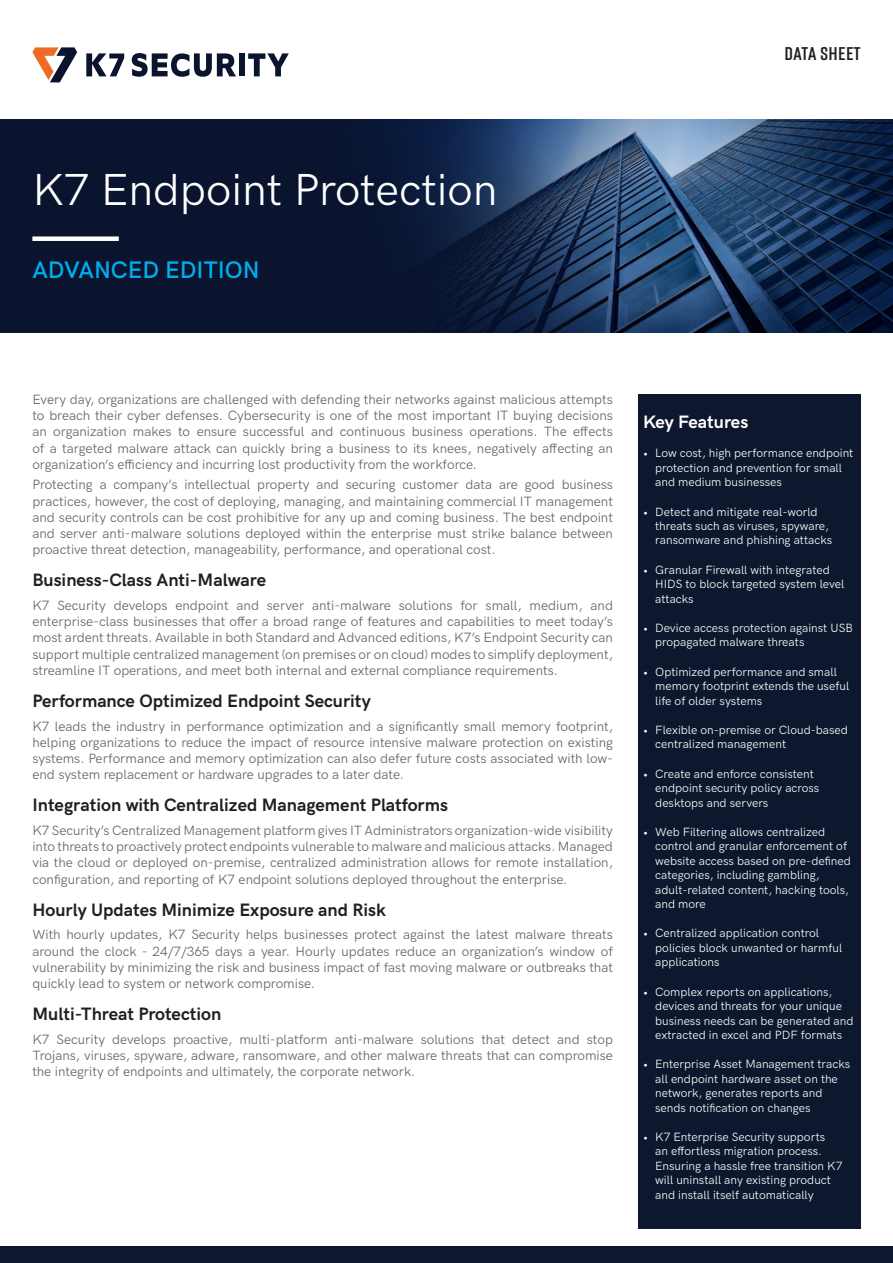
<style>
.page{position:relative;width:893px;height:1263px;background:#fff}
.page>*{position:absolute;margin:0;border:0;box-sizing:border-box;transform-origin:0 0}
.t1{font:45px "HK Grotesk";color:#fff}
.t2{font:600 24px "HK Grotesk";color:#00aeef}
.t3{font:700 18px "HK Grotesk";color:#231f20}
.t4{font:700 18px "HK Grotesk";letter-spacing:-.005em;color:#fff}
.t5{font:18px "Laqonic 4 F Unicase";letter-spacing:.02em;color:#231f20}
.t6{font:13.5px/16.2px "HK Grotesk";color:#636366;text-align:justify}
.t7{font:12px/14.4px "HK Grotesk";color:#fff}
</style>
<div class="page">
<div style="left:0;top:119px;width:893px;height:214px;background:#0a142e"></div>
<img style="left:383px;top:119px;width:510px;height:214px">
<div style="left:32px;top:236px;width:87px;height:5px;background:#fff"></div>
<div style="left:0;top:1246px;width:893px;height:17px;background:#0d172e"></div>
<div style="left:638px;top:394px;width:223px;height:835px;background:#0d172e"></div>
<svg style="left:86px;top:53px;width:38px;height:23px"></svg>
<svg style="left:132px;top:53px;width:104px;height:24px"></svg>
<div style="left:239px;top:53px;width:6px;height:23px;background:#0a142e"></div>
<svg style="left:248px;top:53px;width:41px;height:23px"></svg>
<svg style="left:32px;top:47px;width:45px;height:35px"></svg>
<p class="t1" style="left:32px;top:156px;width:467px">K7 Endpoint Protection</p>
<p class="t2" style="left:32px;top:252px;width:229px">ADVANCED EDITION</p>
<p class="t5" style="left:784px;top:44px;width:78px">DATA SHEET</p>
<p class="t6" style="left:32px;top:390px;width:582px">Every day, organizations are challenged with defending their networks against malicious attempts to breach their cyber defenses. Cybersecurity is one of the most important IT buying decisions an organization makes to ensure successful and continuous business operations. The effects of a targeted malware attack can quickly bring a business to its knees, negatively affecting an organization’s efficiency and incurring lost productivity from the workforce.</p>
<p class="t6" style="left:32px;top:476px;width:582px">Protecting a company’s intellectual property and securing customer data are good business practices, however, the cost of deploying, managing, and maintaining commercial IT management and security controls can be cost prohibitive for any up and coming business. The best endpoint and server anti-malware solutions deployed within the enterprise must strike balance between proactive threat detection, manageability, performance, and operational cost.</p>
<p class="t3" style="left:32px;top:567px;width:235px">Business-Class Anti-Malware</p>
<p class="t6" style="left:32px;top:596px;width:582px">K7 Security develops endpoint and server anti-malware solutions for small, medium, and enterprise-class businesses that offer a broad range of features and capabilities to meet today’s most ardent threats. Available in both Standard and Advanced editions, K7’s Endpoint Security can support multiple centralized management (on premises or on cloud) modes to simplify deployment, streamline IT operations, and meet both internal and external compliance requirements.</p>
<p class="t3" style="left:32px;top:687px;width:340px">Performance Optimized Endpoint Security</p>
<p class="t6" style="left:32px;top:717px;width:582px">K7 leads the industry in performance optimization and a significantly small memory footprint, helping organizations to reduce the impact of resource intensive malware protection on existing systems. Performance and memory optimization can also defer future costs associated with low&shy;end system replacement or hardware upgrades to a later date.</p>
<p class="t3" style="left:32px;top:792px;width:417px">Integration with Centralized Management Platforms</p>
<p class="t6" style="left:32px;top:821px;width:582px">K7 Security’s Centralized Management platform gives IT Administrators organization-wide visibility into threats to proactively protect endpoints vulnerable to malware and malicious attacks. Managed via the cloud or deployed on-premise, centralized administration allows for remote installation, configuration, and reporting of K7 endpoint solutions deployed throughout the enterprise.</p>
<p class="t3" style="left:32px;top:896px;width:355px">Hourly Updates Minimize Exposure and Risk</p>
<p class="t6" style="left:32px;top:926px;width:582px">With hourly updates, K7 Security helps businesses protect against the latest malware threats around the clock - 24/7/365 days a year. Hourly updates reduce an organization’s window of vulnerability by minimizing the risk and business impact of fast moving malware or outbreaks that quickly lead to system or network compromise.</p>
<p class="t3" style="left:32px;top:1000px;width:190px">Multi-Threat Protection</p>
<p class="t6" style="left:32px;top:1030px;width:582px">K7 Security develops proactive, multi-platform anti-malware solutions that detect and stop Trojans, viruses, spyware, adware, ransomware, and other malware threats that can compromise the integrity of endpoints and ultimately, the corporate network.</p>
<p class="t4" style="left:643px;top:408px;width:107px">Key Features</p>
<p class="t7" style="left:655px;top:445px;width:200px;text-indent:-12px">• Low cost, high performance endpoint protection and prevention for small and medium businesses</p>
<p class="t7" style="left:655px;top:503px;width:179px;text-indent:-12px">• Detect and mitigate real-world threats such as viruses, spyware, ransomware and phishing attacks</p>
<p class="t7" style="left:655px;top:562px;width:191px;text-indent:-12px">• Granular Firewall with integrated<br>HIDS to block targeted system level attacks</p>
<p class="t7" style="left:655px;top:620px;width:199px;text-indent:-12px">• Device access protection against USB propagated malware threats</p>
<p class="t7" style="left:655px;top:664px;width:195px;text-indent:-12px">• Optimized performance and small memory footprint extends the useful life of older systems</p>
<p class="t7" style="left:655px;top:722px;width:194px;text-indent:-12px">• Flexible on-premise or Cloud-based centralized management</p>
<p class="t7" style="left:655px;top:766px;width:166px;text-indent:-12px">• Create and enforce consistent endpoint security policy across desktops and servers</p>
<p class="t7" style="left:655px;top:824px;width:197px;text-indent:-12px">• Web Filtering allows centralized control and granular enforcement of website access based on pre-defined categories, including gambling, adult-related content, hacking tools, and more</p>
<p class="t7" style="left:655px;top:925px;width:189px;text-indent:-12px">• Centralized application control policies block unwanted or harmful applications</p>
<p class="t7" style="left:655px;top:983px;width:200px;text-indent:-12px">• Complex reports on applications, devices and threats for your unique business needs can be generated and extracted in excel and PDF formats</p>
<p class="t7" style="left:655px;top:1056px;width:197px;text-indent:-12px">• Enterprise Asset Management tracks all endpoint hardware asset on the network, generates reports and sends notification on changes</p>
<p class="t7" style="left:655px;top:1129px;width:189px;text-indent:-12px">• K7 Enterprise Security supports<br>an effortless migration process.<br>Ensuring a hassle free transition K7 will uninstall any existing product and install itself automatically</p>
</div>
